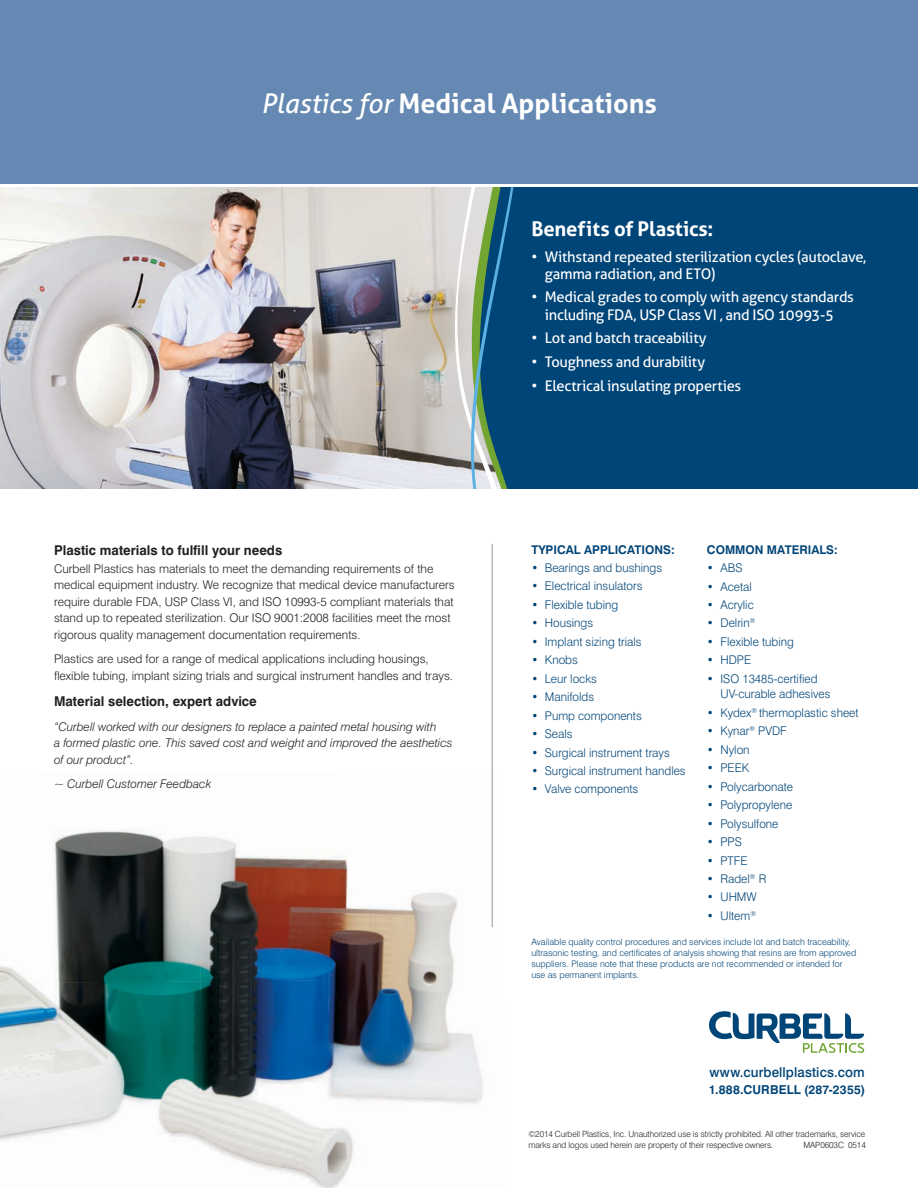
<style>
.page{position:relative;width:918px;height:1188px;background:#fff}
.page>*{position:absolute;margin:0;border:0;box-sizing:border-box;transform-origin:0 0}
.t1{font:700 27px "Aller";color:#fff}
.t2{font:700 20.25px "Aller";letter-spacing:-.005em;color:#fff}
.t3{font:14.7px/17.2px "Aller";letter-spacing:-.02em;color:#fff}
.t4{font:500 13.65px "Swiss 721 BT";letter-spacing:.01em;color:#004578}
.t5{font:700 13.5px "Swiss 721 BT";color:#231f20}
.t6{font:700 12.3px "Swiss 721 BT";letter-spacing:.015em;color:#004578}
.t7{font:300 12px/16.5px "Swiss 721 BT";color:#231f20}
.t8{font:300 12px/15.8px "Swiss 721 BT";color:#004578}
.t9{font:italic 300 12px/16.5px "Swiss 721 BT";color:#231f20}
.t10{font:700 12px "Swiss 721 BT";color:#004578}
.t11{font:300 9px/11.2px "Swiss 721 BT";color:#004578}
.t12{font:300 8.55px/10.5px "Swiss 721 BT";letter-spacing:-.01em;color:#231f20}
.s1{font-weight:400;font-style:italic}
</style>
<div class="page">
<div style="left:530px;top:187px;width:388px;height:302px;background:#004578"></div>
<img style="left:0;top:187px;width:452px;height:302px">
<svg style="left:452px;top:187px;width:78px;height:302px;background:#5b8697"></svg>
<div style="left:0;top:0;width:918px;height:186px;background:#6589b2"></div>
<img style="left:0;top:829px;width:198px;height:152px">
<img style="left:198px;top:836px;width:203px;height:145px">
<img style="left:401px;top:770px;width:92px;height:334px">
<img style="left:0;top:981px;width:200px;height:161px">
<img style="left:200px;top:979px;width:205px;height:209px">
<hr style="left:0;top:185px;width:918px;height:2px;background:#fff">
<hr style="left:492px;top:544px;width:1px;height:383px;background:#939598">
<svg style="left:709px;top:1011px;width:155px;height:42px"></svg>
<h1 class="t1" style="left:261px;top:86px;width:397px"><span class="s1">Plastics for</span> Medical Applications</h1>
<p class="t5" style="left:54px;top:542px;width:230px">Plastic materials to fulfill your needs</p>
<p class="t7" style="left:54px;top:560px;width:402px">Curbell Plastics has materials to meet the demanding requirements of the medical equipment industry. We recognize that medical device manufacturers require durable FDA, USP Class VI, and ISO 10993-5 compliant materials that stand up to repeated sterilization. Our ISO 9001:2008 facilities meet the most rigorous quality management documentation requirements.</p>
<p class="t7" style="left:54px;top:651px;width:401px">Plastics are used for a range of medical applications including housings, flexible tubing, implant sizing trials and surgical instrument handles and trays.</p>
<p class="t5" style="left:54px;top:693px;width:204px">Material selection, expert advice</p>
<p class="t9" style="left:54px;top:718px;width:400px">“Curbell worked with our designers to replace a painted metal housing with<br>a formed plastic one. This saved cost and weight and improved the aesthetics of our product”.</p>
<p class="t9" style="left:54px;top:776px;width:159px">~ Curbell Customer Feedback</p>
<h2 class="t2" style="left:531px;top:216px;width:184px">Benefits of Plastics:</h2>
<p class="t3" style="left:545px;top:248px;width:323px;text-indent:-13px">• Withstand repeated sterilization cycles (autoclave, gamma radiation, and ETO)</p>
<p class="t3" style="left:531px;top:289px;width:324px;text-align:center">• Medical grades to comply with agency standards including FDA, USP Class VI , and ISO 10993-5</p>
<p class="t3" style="left:531px;top:330px;width:177px">• Lot and batch traceability</p>
<p class="t3" style="left:531px;top:353px;width:175px">• Toughness and durability</p>
<p class="t3" style="left:531px;top:377px;width:211px">• Electrical insulating properties</p>
<p class="t10" style="left:531px;top:542px;width:145px">TYPICAL APPLICATIONS:</p>
<p class="t8" style="left:531px;top:560px;width:132px">• Bearings and bushings</p>
<p class="t8" style="left:531px;top:578px;width:113px">• Electrical insulators</p>
<p class="t8" style="left:531px;top:597px;width:88px">• Flexible tubing</p>
<p class="t8" style="left:531px;top:615px;width:63px">• Housings</p>
<p class="t8" style="left:531px;top:634px;width:112px">• Implant sizing trials</p>
<p class="t8" style="left:531px;top:652px;width:48px">• Knobs</p>
<p class="t8" style="left:531px;top:670px;width:67px">• Leur locks</p>
<p class="t8" style="left:531px;top:689px;width:64px">• Manifolds</p>
<p class="t8" style="left:531px;top:707px;width:112px">• Pump components</p>
<p class="t8" style="left:531px;top:726px;width:43px">• Seals</p>
<p class="t8" style="left:531px;top:744px;width:140px">• Surgical instrument trays</p>
<p class="t8" style="left:531px;top:763px;width:156px">• Surgical instrument handles</p>
<p class="t8" style="left:531px;top:781px;width:108px">• Valve components</p>
<p class="t10" style="left:707px;top:542px;width:132px">COMMON MATERIALS:</p>
<p class="t8" style="left:707px;top:560px;width:37px">• ABS</p>
<p class="t8" style="left:707px;top:578px;width:46px">• Acetal</p>
<p class="t8" style="left:707px;top:597px;width:48px">• Acrylic</p>
<p class="t8" style="left:707px;top:615px;width:50px">• Delrin<sup>®</sup></p>
<p class="t8" style="left:707px;top:634px;width:88px">• Flexible tubing</p>
<p class="t8" style="left:707px;top:652px;width:46px">• HDPE</p>
<p class="t8" style="left:720px;top:670px;width:112px;text-indent:-14px">• ISO 13485-certified<br>UV-curable adhesives</p>
<p class="t8" style="left:707px;top:705px;width:153px">• Kydex<sup>®</sup> thermoplastic sheet</p>
<p class="t8" style="left:707px;top:723px;width:81px">• Kynar<sup>®</sup> PVDF</p>
<p class="t8" style="left:707px;top:742px;width:44px">• Nylon</p>
<p class="t8" style="left:707px;top:760px;width:44px">• PEEK</p>
<p class="t8" style="left:707px;top:778px;width:88px">• Polycarbonate</p>
<p class="t8" style="left:707px;top:797px;width:87px">• Polypropylene</p>
<p class="t8" style="left:707px;top:815px;width:73px">• Polysulfone</p>
<p class="t8" style="left:707px;top:834px;width:36px">• PPS</p>
<p class="t8" style="left:707px;top:852px;width:42px">• PTFE</p>
<p class="t8" style="left:707px;top:871px;width:61px">• Radel<sup>®</sup> R</p>
<p class="t8" style="left:707px;top:889px;width:51px">• UHMW</p>
<p class="t8" style="left:707px;top:908px;width:51px">• Ultem<sup>®</sup></p>
<p class="t11" style="left:531px;top:936px;width:326px">Available quality control procedures and services include lot and batch traceability, ultrasonic testing, and certificates of analysis showing that resins are from approved suppliers. Please note that these products are not recommended or intended for use as permanent implants.</p>
<p class="t4" style="left:710px;top:1064px;width:157px">www.curbellplastics.com</p>
<p class="t6" style="left:709px;top:1082px;width:158px">1.888.CURBELL (287-2355)</p>
<p class="t12" style="left:528px;top:1129px;width:338px">©2014 Curbell Plastics, Inc. Unauthorized use is strictly prohibited. All other trademarks, service marks and logos used herein are property of their respective owners.</p>
<p class="t12" style="left:803px;top:1139px;width:64px">MAP0603C 0514</p>
</div>
